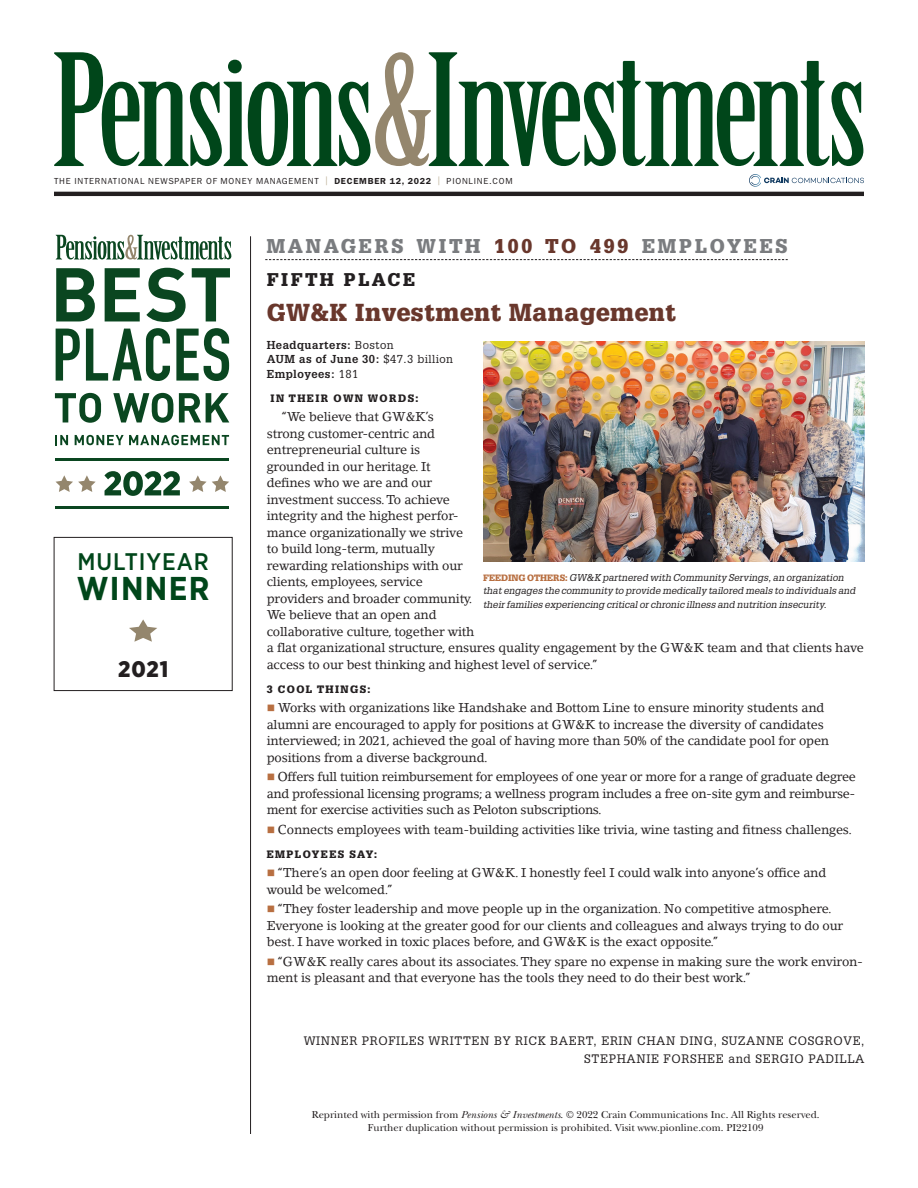
<style>
.page{position:relative;width:918px;height:1188px;background:#fff}
.page>*{position:absolute;margin:0;border:0;box-sizing:border-box;transform-origin:0 0}
.t1{font:700 33px "Gotham Narrow";letter-spacing:.04em;color:#00461a}
.t2{font:900 24px "Glypha LT Std";letter-spacing:.025em;color:#69372c}
.t3{font:500 24px "Gotham Narrow";letter-spacing:.04em;color:#00461a}
.t4{font:900 22.5px "Gotham Narrow";color:#231f20}
.t5{font:900 19.5px "Glypha LT Std";letter-spacing:.145em;color:#7a7c7f}
.t6{font:900 18px "Glypha LT Std";letter-spacing:.14em;color:#231f20}
.t7{font:12.75px/16.5px "Lino Letter Std";letter-spacing:-.015em;color:#231f20}
.t8{font:12px/18px "Glypha LT Std";letter-spacing:.05em;color:#231f20;text-align:right}
.t9{font:700 11.25px/14.2px "Glypha LT Std";letter-spacing:.04em;color:#231f20}
.t10{font:10.5px/12.6px "New Baskerville Std";color:#231f20;text-align:center}
.t11{font:900 10.5px "Glypha LT Std";letter-spacing:.135em;color:#231f20}
.t12{font:italic 9.75px/13.5px "Glypha LT Std";color:#231f20}
.t13{font:8.85px "ITC Franklin Gothic Std";letter-spacing:.09em;color:#231f20}
.s1{color:#b4a589}
.s2{font-weight:600}
.s3{color:#69372c}
.s4{font-weight:400}
.s5{font-weight:900;font-style:normal;font-size:9px;color:#b86f41}
.s6{font-style:italic}
</style>
<div class="page">
<hr style="left:56px;top:459px;width:173px;height:2px;background:#0a4620">
<hr style="left:56px;top:506px;width:173px;height:3px;background:#0a4620">
<svg style="left:56px;top:475px;width:40px;height:17px"></svg>
<svg style="left:189px;top:475px;width:40px;height:17px"></svg>
<svg style="left:55px;top:435px;width:13px;height:10px"></svg>
<svg style="left:75px;top:435px;width:154px;height:10px"></svg>
<svg style="left:56px;top:268px;width:39px;height:53px"></svg>
<svg style="left:105px;top:268px;width:35px;height:53px"></svg>
<svg style="left:146px;top:268px;width:40px;height:54px"></svg>
<svg style="left:192px;top:268px;width:38px;height:53px"></svg>
<svg style="left:56px;top:329px;width:24px;height:52px"></svg>
<svg style="left:86px;top:328px;width:84px;height:53px"></svg>
<svg style="left:176px;top:328px;width:53px;height:53px"></svg>
<svg style="left:55px;top:393px;width:46px;height:30px"></svg>
<svg style="left:113px;top:393px;width:60px;height:30px"></svg>
<svg style="left:179px;top:393px;width:50px;height:29px"></svg>
<svg style="left:56px;top:235px;width:175px;height:24px"></svg>
<svg style="left:104px;top:471px;width:76px;height:25px"></svg>
<hr style="left:250px;top:236px;width:1px;height:898px;background:#231f20">
<div style="left:54px;top:537px;width:178px;height:154px;border:1px solid #231f20"></div>
<svg style="left:129px;top:619px;width:28px;height:23px"></svg>
<svg style="left:265px;top:259px;width:523px;height:1px"></svg>
<svg style="left:54px;top:52px;width:809px;height:114px"></svg>
<svg style="left:749px;top:174px;width:115px;height:13px"></svg>
<hr style="left:54px;top:192px;width:810px;height:4px;background:#231f20">
<img style="left:483px;top:341px;width:382px;height:221px">
<p class="t13" style="left:54px;top:176px;width:460px">THE INTERNATIONAL NEWSPAPER OF MONEY MANAGEMENT <span class="s1">|</span> <span class="s2">DECEMBER 12, 2022</span> <span class="s1">|</span> PIONLINE.COM</p>
<h3 class="t5" style="left:267px;top:234px;width:522px">MANAGERS WITH <span class="s3">100 TO 499</span> EMPLOYEES</h3>
<h3 class="t6" style="left:267px;top:269px;width:150px">FIFTH PLACE</h3>
<h2 class="t3" style="left:77px;top:547px;width:133px">MULTIYEAR</h2>
<h1 class="t1" style="left:77px;top:567px;width:134px">WINNER</h1>
<h3 class="t4" style="left:118px;top:654px;width:51px">2021</h3>
<h2 class="t2" style="left:267px;top:298px;width:411px">GW&amp;K Investment Management</h2>
<p class="t9" style="left:267px;top:338px;width:188px">Headquarters: <span class="s4">Boston<br></span>AUM as of June 30: <span class="s4">$47.3 billion<br></span>Employees: <span class="s4">181</span></p>
<p class="t11" style="left:271px;top:391px;width:150px">IN THEIR OWN WORDS:</p>
<p class="t7" style="left:267px;top:408px;width:599px;text-indent:15px">“We believe that GW&amp;K’s<br>strong customer-centric and<br>entrepreneurial culture is<br>grounded in our heritage. It<br>defines who we are and our<br>investment success. To achieve<br>integrity and the highest perfor-<br>mance organizationally we strive<br>to build long-term, mutually<br>rewarding relationships with our<br>clients, employees, service<br>providers and broader community.<br>We believe that an open and<br>collaborative culture, together with<br>a flat organizational structure, ensures quality engagement by the GW&amp;K team and that clients have access to our best thinking and highest level of service.”</p>
<p class="t11" style="left:267px;top:682px;width:105px">3 COOL THINGS:</p>
<p class="t7" style="left:267px;top:699px;width:564px;text-indent:11px">Works with organizations like Handshake and Bottom Line to ensure minority students and alumni are encouraged to apply for positions at GW&amp;K to increase the diversity of candidates interviewed; in 2021, achieved the goal of having more than 50% of the candidate pool for open positions from a diverse background.</p>
<p class="t7" style="left:267px;top:768px;width:591px;text-align:justify;text-indent:11px">Offers full tuition reimbursement for employees of one year or more for a range of graduate degree and professional licensing programs; a wellness program includes a free on-site gym and reimburse&shy;ment for exercise activities such as Peloton subscriptions.</p>
<p class="t7" style="left:278px;top:821px;width:575px">Connects employees with team-building activities like trivia, wine tasting and fitness challenges.</p>
<p class="t11" style="left:267px;top:847px;width:112px">EMPLOYEES SAY:</p>
<p class="t7" style="left:267px;top:864px;width:561px;text-indent:11px">“There’s an open door feeling at GW&amp;K. I honestly feel I could walk into anyone’s office and would be welcomed.”</p>
<p class="t7" style="left:267px;top:900px;width:578px;text-indent:11px">“They foster leadership and move people up in the organization. No competitive atmosphere.<br>Everyone is looking at the greater good for our clients and colleagues and always trying to do our best. I have worked in toxic places before, and GW&amp;K is the exact opposite.”</p>
<p class="t7" style="left:267px;top:953px;width:598px;text-indent:11px">“GW&amp;K really cares about its associates. They spare no expense in making sure the work environ&shy;ment is pleasant and that everyone has the tools they need to do their best work.”</p>
<p class="t12" style="left:483px;top:571px;width:374px"><span class="s5">FEEDING OTHERS:</span> GW&amp;K partnered with Community Servings, an organization that engages the community to provide medically tailored meals to individuals and their families experiencing critical or chronic illness and nutrition insecurity.</p>
<p class="t8" style="left:304px;top:1032px;width:562px">WINNER PROFILES WRITTEN BY RICK BAERT, ERIN CHAN DING, SUZANNE COSGROVE,<br>STEPHANIE FORSHEE and SERGIO PADILLA</p>
<p class="t10" style="left:312px;top:1108px;width:509px">Reprinted with permission from <span class="s6">Pensions &amp; Investments</span>. © 2022 Crain Communications Inc. All Rights reserved.<br>Further duplication without permission is prohibited. Visit www.pionline.com. PI22109</p>
</div>
